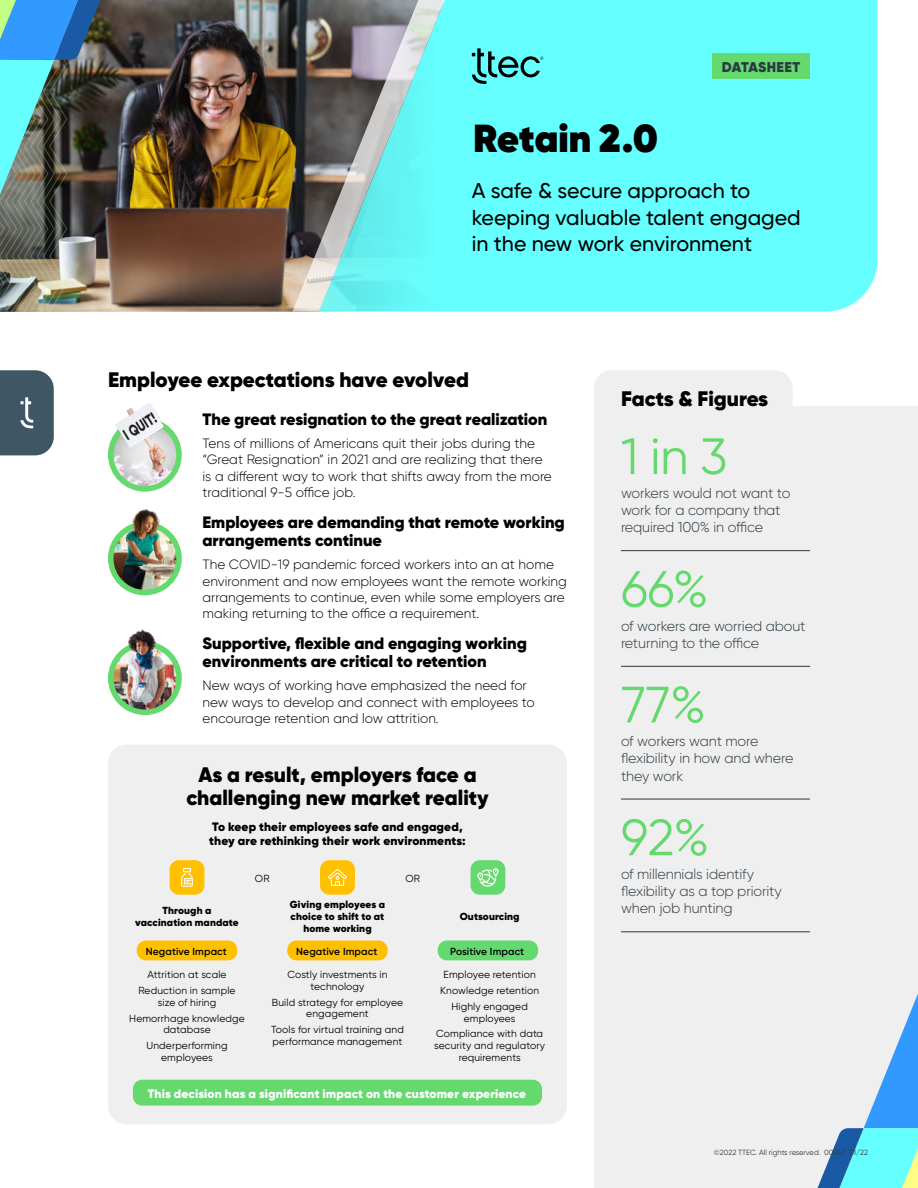
<style>
.page{position:relative;width:918px;height:1188px;background:#fff}
.page>*{position:absolute;margin:0;border:0;box-sizing:border-box;transform-origin:0 0}
.t1{font:51px "Gilroy";letter-spacing:-.01em;color:#64d96e}
.t2{font:800 39px "Gilroy";color:#000}
.t3{font:500 21.45px/26.7px "Gilroy";color:#000}
.t4{font:900 21px/22.5px "Gilroy";color:#000;text-align:center}
.t5{font:900 16.5px/18px "Gilroy";color:#000}
.t6{font:300 14.25px/17.1px "Gilroy";letter-spacing:-.01em;color:#2b3a42}
.t7{font:900 14.1px "Gilroy";letter-spacing:.02em;color:#2b3a42}
.t8{font:300 13.5px/16.2px "Gilroy";color:#000}
.t9{font:900 12.15px/14px "Gilroy";letter-spacing:.01em;color:#000}
.t10{font:900 12.15px "Gilroy";letter-spacing:.01em;color:#fff}
.t11{font:10.2px/15.9px "Gilroy";letter-spacing:.01em;color:#000;text-align:center}
.t12{font:900 10.2px/11.7px "Gilroy";letter-spacing:.01em;color:#000;text-align:center}
.t13{font:600 10.2px "Gilroy";letter-spacing:.01em;color:#000}
.t14{font:7.5px "Gilroy";color:#2b3a42}
</style>
<div class="page">
<div style="left:108px;top:745px;width:459px;height:379px;background:#f0efef;border-radius:19px"></div>
<div style="left:445px;top:0;width:433px;height:312px;background:#65ffff"></div>
<div style="left:594px;top:370px;width:199px;height:36px;background:#f0efef"></div>
<div style="left:594px;top:406px;width:324px;height:782px;background:#f0efef"></div>
<hr style="left:621px;top:550px;width:189px;height:1px;background:#2b3a42">
<hr style="left:621px;top:666px;width:189px;height:1px;background:#2b3a42">
<hr style="left:621px;top:799px;width:189px;height:1px;background:#2b3a42">
<hr style="left:621px;top:932px;width:189px;height:1px;background:#2b3a42">
<img style="left:0;top:0;width:293px;height:312px">
<svg style="left:818px;top:993px;width:100px;height:195px"></svg>
<svg style="left:0;top:370px;width:54px;height:85px;background:#4c626f"></svg>
<svg style="left:293px;top:0;width:152px;height:312px;background:#78b2b1"></svg>
<img style="left:0;top:0;width:100px;height:311px">
<img style="left:111px;top:421px;width:68px;height:68px;border-radius:34px">
<div style="left:108px;top:418px;width:74px;height:74px;border:6px solid #64d96e;border-radius:50%"></div>
<img style="left:111px;top:403px;width:58px;height:37px">
<img style="left:111px;top:524px;width:68px;height:69px;border-radius:34px">
<div style="left:108px;top:522px;width:74px;height:73px;border:6px solid #64d96e;border-radius:50%"></div>
<img style="left:121px;top:509px;width:45px;height:41px">
<img style="left:111px;top:644px;width:68px;height:68px;border-radius:34px">
<div style="left:108px;top:641px;width:74px;height:74px;border:6px solid #64d96e;border-radius:50%"></div>
<img style="left:122px;top:629px;width:47px;height:49px">
<div style="left:712px;top:53px;width:98px;height:26px;background:#64d96e"></div>
<div style="left:133px;top:1080px;width:409px;height:26px;background:#64d96e;border-radius:9px"></div>
<div style="left:170px;top:860px;width:34px;height:35px;background:#ffc000;border-radius:9px"></div>
<svg style="left:181px;top:868px;width:12px;height:19px"></svg>
<div style="left:320px;top:860px;width:35px;height:35px;background:#ffc000;border-radius:9px"></div>
<svg style="left:328px;top:869px;width:19px;height:17px"></svg>
<div style="left:471px;top:860px;width:34px;height:35px;background:#64d96e;border-radius:9px"></div>
<svg style="left:477px;top:868px;width:22px;height:19px"></svg>
<div style="left:137px;top:941px;width:100px;height:19px;background:#ffc000;border-radius:9px"></div>
<div style="left:287px;top:941px;width:101px;height:19px;background:#ffc000;border-radius:9px"></div>
<div style="left:438px;top:941px;width:100px;height:19px;background:#64d96e;border-radius:9px"></div>
<svg style="left:472px;top:48px;width:71px;height:36px;background:#4bbdbd"></svg>
<p class="t7" style="left:722px;top:58px;width:80px">DATASHEET</p>
<h2 class="t2" style="left:473px;top:113px;width:186px">Retain 2.0</h2>
<h3 class="t3" style="left:472px;top:177px;width:330px">A safe &amp; secure approach to keeping valuable talent engaged in the new work environment</h3>
<h3 class="t4" style="left:108px;top:368px;width:362px">Employee expectations have evolved</h3>
<p class="t5" style="left:202px;top:410px;width:346px">The great resignation to the great realization</p>
<p class="t8" style="left:202px;top:435px;width:351px">Tens of millions of Americans quit their jobs during the “Great Resignation” in 2021 and are realizing that there is a different way to work that shifts away from the more traditional 9-5 office job.</p>
<p class="t5" style="left:202px;top:514px;width:364px">Employees are demanding that remote working arrangements continue</p>
<p class="t8" style="left:202px;top:556px;width:366px">The COVID-19 pandemic forced workers into an at home environment and now employees want the remote working arrangements to continue, even while some employers are making returning to the office a requirement.</p>
<p class="t5" style="left:202px;top:635px;width:326px">Supportive, flexible and engaging working environments are critical to retention</p>
<p class="t8" style="left:202px;top:677px;width:334px">New ways of working have emphasized the need for new ways to develop and connect with employees to encourage retention and low attrition.</p>
<h3 class="t4" style="left:186px;top:763px;width:304px">As a result, employers face a challenging new market reality</h3>
<p class="t9" style="left:209px;top:820px;width:258px">To keep their employees safe and engaged, they are rethinking their work environments:</p>
<p class="t11" style="left:255px;top:870px;width:16px">OR</p>
<p class="t11" style="left:405px;top:870px;width:16px">OR</p>
<p class="t12" style="left:135px;top:905px;width:105px">Through a vaccination mandate</p>
<p class="t12" style="left:290px;top:899px;width:97px">Giving employees a choice to shift to at home working</p>
<p class="t12" style="left:460px;top:911px;width:61px">Outsourcing</p>
<p class="t13" style="left:146px;top:945px;width:82px">Negative Impact</p>
<p class="t13" style="left:296px;top:945px;width:82px">Negative Impact</p>
<p class="t13" style="left:450px;top:945px;width:75px">Positive Impact</p>
<p class="t11" style="left:139px;top:966px;width:99px">Attrition at scale<br>Reduction in sample</p>
<p class="t11" style="left:129px;top:994px;width:117px">size of hiring<br>Hemorrhage knowledge</p>
<p class="t11" style="left:147px;top:1022px;width:82px">database<br>Underperforming</p>
<p class="t11" style="left:161px;top:1049px;width:53px">employees</p>
<p class="t11" style="left:288px;top:968px;width:102px;line-height:11.7px">Costly investments in technology</p>
<p class="t11" style="left:272px;top:996px;width:133px;line-height:11.7px">Build strategy for employee engagement</p>
<p class="t11" style="left:271px;top:1024px;width:134px;line-height:11.7px;text-align:left">Tools for virtual training and performance management</p>
<p class="t11" style="left:440px;top:966px;width:101px">Employee retention<br>Knowledge retention<br>Highly engaged</p>
<p class="t11" style="left:436px;top:1010px;width:108px">employees<br>Compliance with data</p>
<p class="t11" style="left:434px;top:1040px;width:112px;line-height:11.7px">security and regulatory requirements</p>
<p class="t10" style="left:148px;top:1086px;width:380px">This decision has a significant impact on the customer experience</p>
<h3 class="t4" style="left:621px;top:387px;width:149px">Facts &amp; Figures</h3>
<h1 class="t1" style="left:621px;top:425px;width:108px">1 in 3</h1>
<p class="t6" style="left:621px;top:484px;width:171px">workers would not want to work for a company that required 100% in office</p>
<h1 class="t1" style="left:621px;top:558px;width:89px">66%</h1>
<p class="t6" style="left:621px;top:617px;width:186px">of workers are worried about returning to the office</p>
<h1 class="t1" style="left:621px;top:673px;width:87px">77%</h1>
<p class="t6" style="left:621px;top:733px;width:174px">of workers want more flexibility in how and where they work</p>
<h1 class="t1" style="left:621px;top:806px;width:90px">92%</h1>
<p class="t6" style="left:621px;top:865px;width:162px">of millennials identify flexibility as a top priority when job hunting</p>
<p class="t14" style="left:714px;top:1148px;width:156px">©2022 TTEC. All rights reserved. 00247 01/22</p>
</div>
